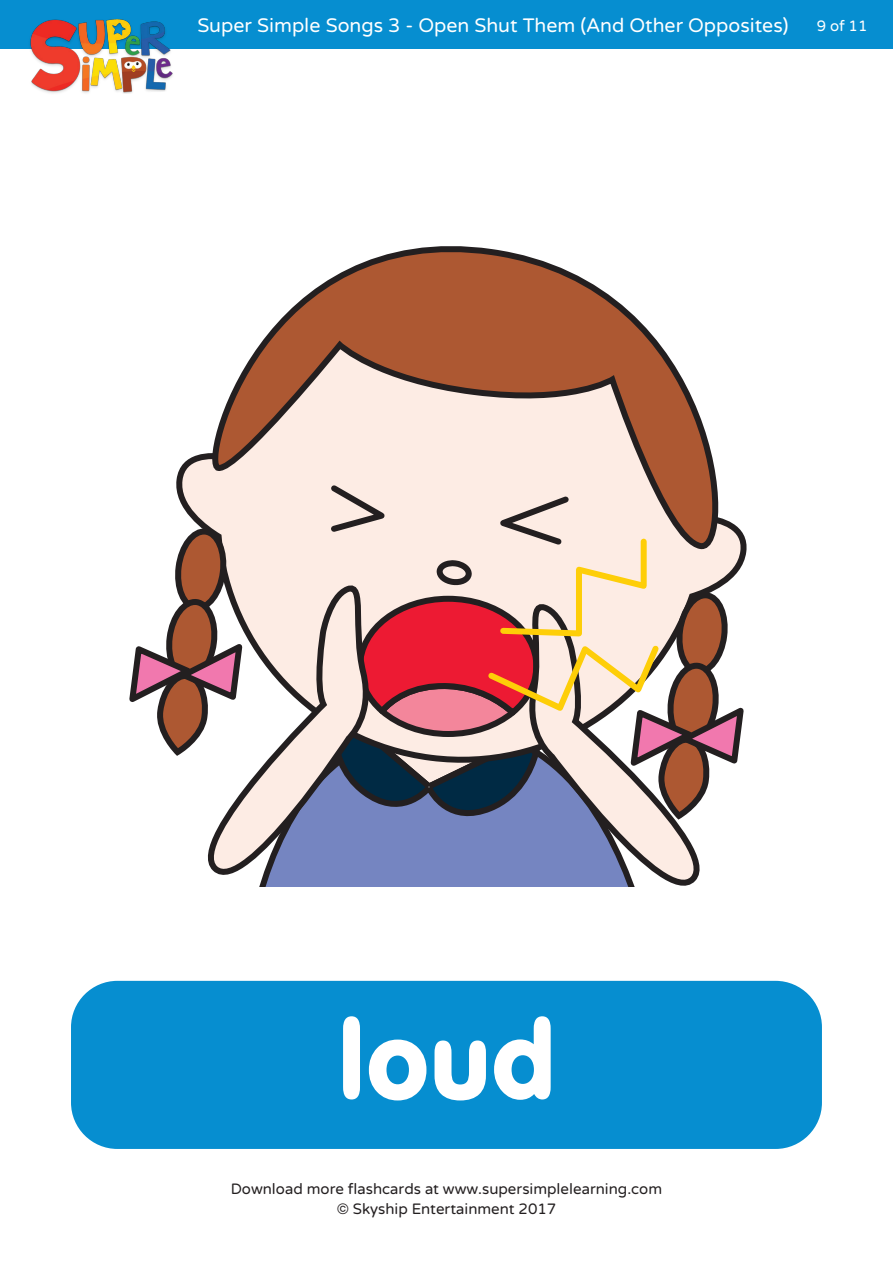
<style>
.page{position:relative;width:893px;height:1263px;background:#fff}
.page>*{position:absolute;margin:0;border:0;box-sizing:border-box;transform-origin:0 0}
.t1{font:108px "VAG Rounded TL";color:#fff}
.t2{font:19.5px "Varela Round";color:#fff}
.t3{font:15px/19.5px "Varela Round";color:#231f20;text-align:center}
.t4{font:15px "Varela Round";color:#fff}
</style>
<div class="page">
<div style="left:0;top:0;width:893px;height:49px;background:#068ed0"></div>
<div style="left:71px;top:981px;width:751px;height:168px;background:#068ed0;border-radius:46px"></div>
<img style="left:30px;top:19px;width:143px;height:75px">
<div style="left:374px;top:825px;width:152px;height:62px;background:#7585c1"></div>
<svg style="left:176px;top:454px;width:150px;height:128px;background:#dfd3cd"></svg>
<svg style="left:199px;top:246px;width:518px;height:313px"></svg>
<svg style="left:129px;top:528px;width:118px;height:228px"></svg>
<svg style="left:526px;top:825px;width:174px;height:62px;background:#9a9ebb"></svg>
<svg style="left:185px;top:582px;width:189px;height:305px"></svg>
<svg style="left:326px;top:480px;width:421px;height:345px;background:#c7a5a3"></svg>
<h2 class="t2" style="left:197px;top:14px;width:592px">Super Simple Songs 3 - Open Shut Them (And Other Opposites)</h2>
<p class="t4" style="left:817px;top:17px;width:52px">9 of 11</p>
<h1 class="t1" style="left:337px;top:992px;width:221px">loud</h1>
<p class="t3" style="left:231px;top:1179px;width:433px">Download more flashcards at www.supersimplelearning.com © Skyship Entertainment 2017</p>
</div>
